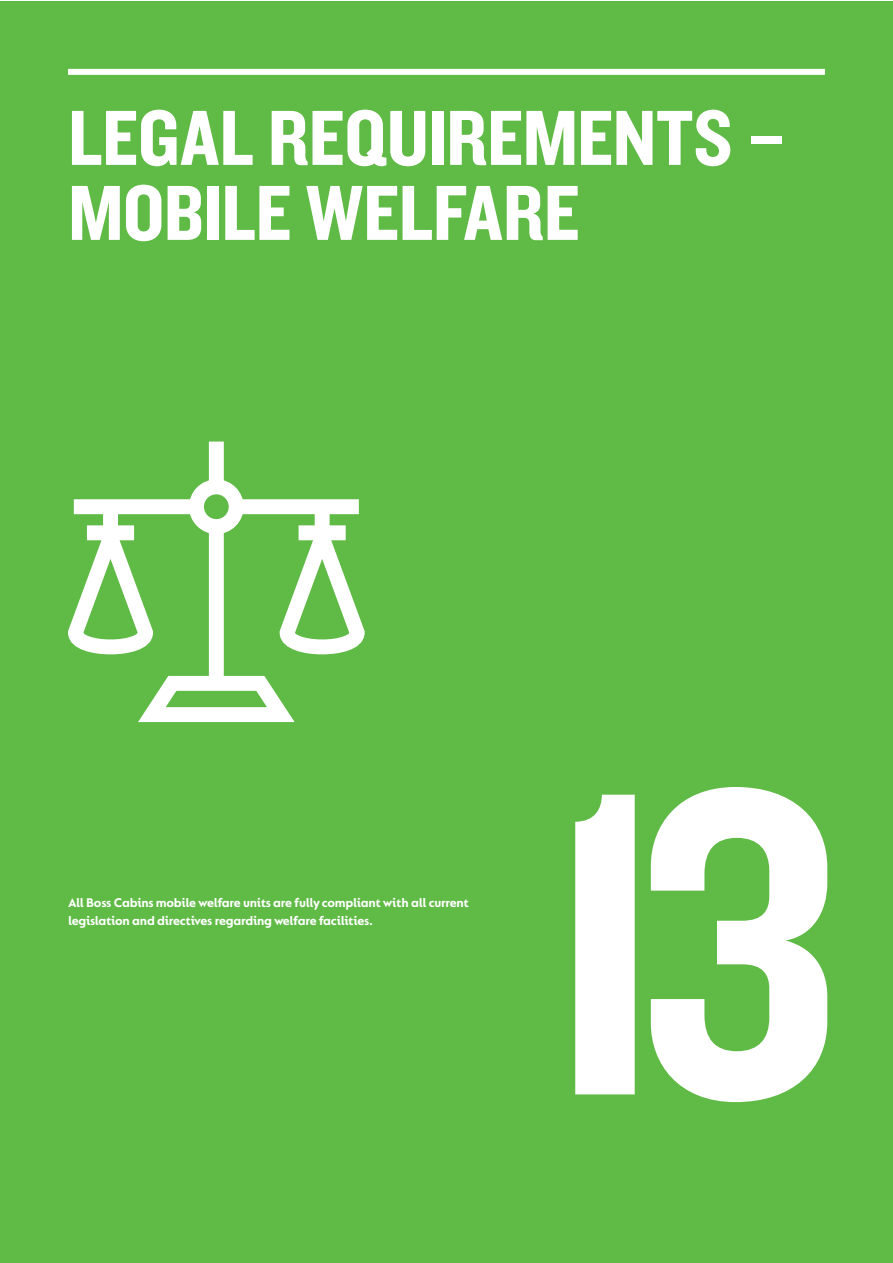
<style>
.page{position:relative;width:893px;height:1263px;background:#fff}
.page>*{position:absolute;margin:0;border:0;box-sizing:border-box;transform-origin:0 0}
.t1{font:450px "Knockout HTF50 Welterweight";color:#fff}
.Section_Title{font:81px/75px "Knockout HTF50 Welterweight";letter-spacing:-.005em;color:#fff}
.Body_Dark_Grey{font:700 13.5px/18px "FS Lucas";letter-spacing:-.02em;color:#fff}
</style>
<div class="page">
<div style="left:0;top:1px;width:893px;height:1262px;background:#60bb46"></div>
<div style="left:68px;top:69px;width:757px;height:6px;background:#fff"></div>
<div style="left:209px;top:527px;width:15px;height:156px;background:#fff"></div>
<div style="left:209px;top:441px;width:15px;height:46px;background:#fff"></div>
<div style="left:74px;top:499px;width:122px;height:15px;background:#fff"></div>
<div style="left:236px;top:499px;width:123px;height:15px;background:#fff"></div>
<svg style="left:138px;top:668px;width:157px;height:54px"></svg>
<div style="left:189px;top:479px;width:55px;height:55px;border:15px solid #fff;border-radius:50%"></div>
<svg style="left:68px;top:499px;width:97px;height:153px"></svg>
<svg style="left:268px;top:499px;width:97px;height:153px"></svg>
<p class="Section_Title" style="left:68px;top:103px;width:721px">LEGAL REQUIREMENTS –<br>MOBILE WELFARE</p>
<p class="Body_Dark_Grey" style="left:68px;top:894px;width:402px">All Boss Cabins mobile welfare units are fully compliant with all current legislation and directives regarding welfare facilities.</p>
<p class="t1" style="left:542px;top:710px;width:300px">13</p>
</div>
